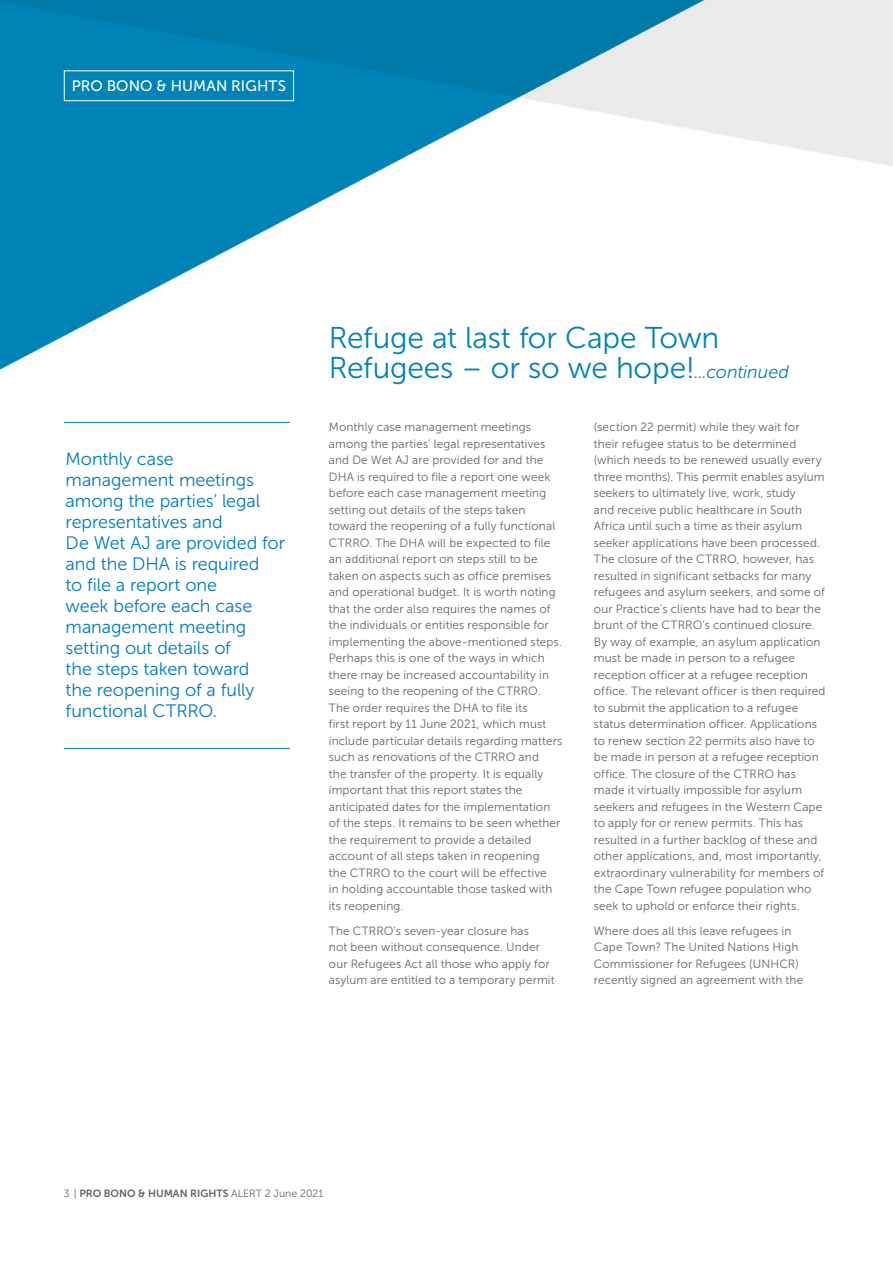
<style>
.page{position:relative;width:893px;height:1263px;background:#fff}
.page>*{position:absolute;margin:0;border:0;box-sizing:border-box;transform-origin:0 0}
.t1{font:30px/30px "Museo Sans 300";letter-spacing:-.005em;color:#0083b6}
.t2{font:18px/21px "Museo Sans 300";letter-spacing:-.005em;color:#007bc2}
.t3{font:15.15px "Museo Sans 500";letter-spacing:.005em;color:#fff}
.t4{font:12px/16.5px "Museo Sans 300";letter-spacing:.01em;color:#636466}
.t5{font:10.5px "Museo Sans 700";color:#636466}
.s1{font-style:italic;font-size:18px}
.s2{font-family:"Museo Sans 300"}
</style>
<div class="page">
<img style="left:0;top:0;width:893px;height:748px">
<hr style="left:64px;top:422px;width:226px;height:1px;background:#007bc2">
<hr style="left:64px;top:748px;width:226px;height:1px;background:#007bc2">
<div style="left:64px;top:70px;width:230px;height:31px;border:1px solid #fff"></div>
<p class="t3" style="left:72px;top:78px;width:216px">PRO BONO &amp; HUMAN RIGHTS</p>
<p class="t2" style="left:66px;top:449px;width:221px">Monthly case management meetings among the parties’ legal representatives and<br>De Wet AJ are provided for and the DHA is required<br>to file a report one<br>week before each case management meeting setting out details of<br>the steps taken toward<br>the reopening of a fully functional CTRRO.</p>
<h1 class="t1" style="left:329px;top:323px;width:462px">Refuge at last for Cape Town<br>Refugees – or so we hope!<span class="s1">...continued</span></h1>
<p class="t4" style="left:329px;top:419px;width:235px">Monthly case management meetings among the parties’ legal representatives and De Wet AJ are provided for and the DHA is required to file a report one week before each case management meeting setting out details of the steps taken toward the reopening of a fully functional CTRRO. The DHA will be expected to file an additional report on steps still to be taken on aspects such as office premises and operational budget. It is worth noting that the order also requires the names of the individuals or entities responsible for implementing the above-mentioned steps.<br>Perhaps this is one of the ways in which there may be increased accountability in seeing to the reopening of the CTRRO.<br>The order requires the DHA to file its<br>first report by 11 June 2021, which must include particular details regarding matters such as renovations of the CTRRO and<br>the transfer of the property. It is equally important that this report states the anticipated dates for the implementation of the steps. It remains to be seen whether the requirement to provide a detailed account of all steps taken in reopening<br>the CTRRO to the court will be effective<br>in holding accountable those tasked with its reopening.</p>
<p class="t4" style="left:329px;top:922px;width:227px">The CTRRO’s seven-year closure has<br>not been without consequence. Under our Refugees Act all those who apply for asylum are entitled to a temporary permit</p>
<p class="t4" style="left:594px;top:419px;width:233px">(section 22 permit) while they wait for their refugee status to be determined (which needs to be renewed usually every three months). This permit enables asylum seekers to ultimately live, work, study<br>and receive public healthcare in South Africa until such a time as their asylum seeker applications have been processed.<br>The closure of the CTRRO, however, has resulted in significant setbacks for many refugees and asylum seekers, and some of our Practice’s clients have had to bear the brunt of the CTRRO’s continued closure.<br>By way of example, an asylum application must be made in person to a refugee reception officer at a refugee reception office. The relevant officer is then required to submit the application to a refugee status determination officer. Applications to renew section 22 permits also have to be made in person at a refugee reception office. The closure of the CTRRO has made it virtually impossible for asylum seekers and refugees in the Western Cape to apply for or renew permits. This has resulted in a further backlog of these and other applications, and, most importantly, extraordinary vulnerability for members of the Cape Town refugee population who seek to uphold or enforce their rights.</p>
<p class="t4" style="left:594px;top:922px;width:211px">Where does all this leave refugees in Cape Town? The United Nations High Commissioner for Refugees (UNHCR) recently signed an agreement with the</p>
<p class="t5" style="left:64px;top:1187px;width:261px"><span class="s2">3 |</span> PRO BONO &amp; HUMAN RIGHTS <span class="s2">ALERT 2 June 2021</span></p>
</div>
